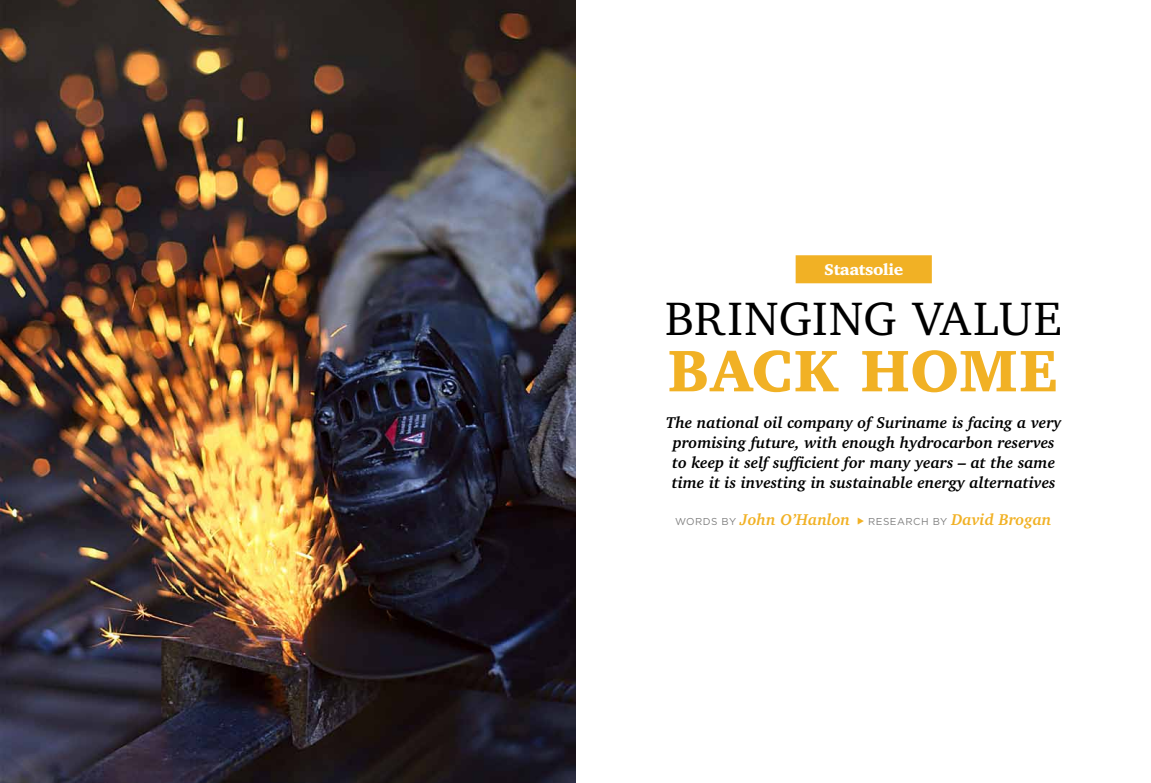
<style>
.page{position:relative;width:1151px;height:783px;background:#fff}
.page>*{position:absolute;margin:0;border:0;box-sizing:border-box;transform-origin:0 0}
.t1{font:900 60px "Charter IT Cby BT";letter-spacing:.015em;color:#f1b125}
.t2{font:48px "Charter IT Cby BT";letter-spacing:.005em;color:#000}
.t3{font:italic 700 16px/20px "Charter IT Cby BT";color:#000;text-align:center}
.t4{font:italic 700 16px "Charter IT Cby BT";color:#f1b125}
.t5{font:900 16px "Charter IT Cby BT";letter-spacing:-.02em;color:#fff}
.s1{font-family:"Gotham";font-weight:400;font-style:normal;font-size:10px;color:#808080}
</style>
<div class="page">
<div style="left:796px;top:255px;width:136px;height:28px;background:#f1b125"></div>
<img style="left:0;top:0;width:575px;height:782px">
<p class="t5" style="left:824px;top:259px;width:81px">Staatsolie</p>
<h2 class="t2" style="left:665px;top:288px;width:398px">BRINGING VALUE</h2>
<h1 class="t1" style="left:668px;top:333px;width:392px">back home</h1>
<p class="t3" style="left:666px;top:412px;width:397px">The national oil company of Suriname is facing a very promising future, with enough hydrocarbon reserves to keep it self sufficient for many years – at the same time it is investing in sustainable energy alternatives</p>
<p class="t4" style="left:675px;top:509px;width:378px"><span class="s1">WORDS BY</span> John O’Hanlon ◆ <span class="s1">RESEARCH BY</span> David Brogan</p>
</div>
